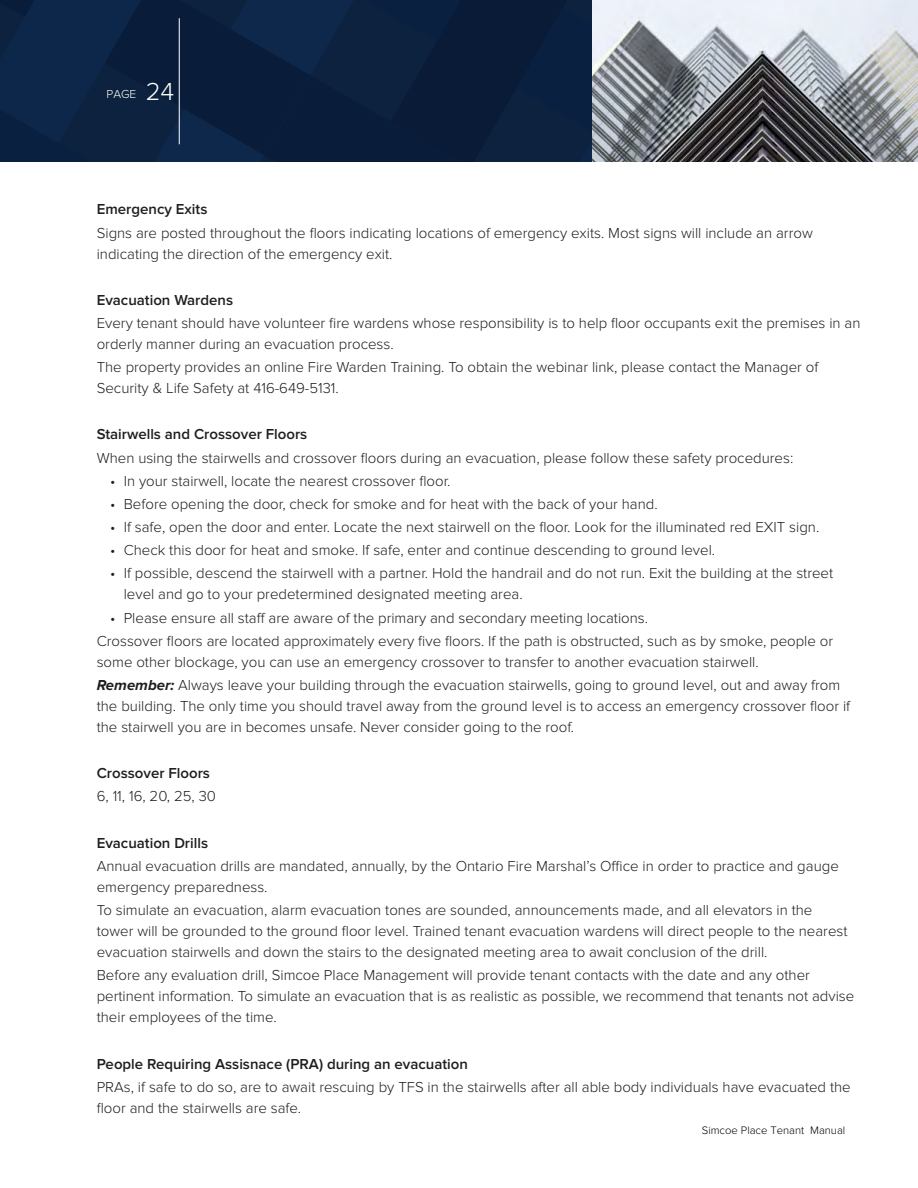
<style>
.page{position:relative;width:918px;height:1188px;background:#fff}
.page>*{position:absolute;margin:0;border:0;box-sizing:border-box;transform-origin:0 0}
.t1{font:300 15px/21px "Proxima Nova";color:#201d1e}
.t2{font:600 15px "Proxima Nova";color:#201d1e}
.t3{font:300 12px "Proxima Nova";color:#fff}
.t4{font:300 11.25px "Proxima Nova";color:#000}
.s1{font-size:25.5px}
.s2{font-weight:700;font-style:italic}
</style>
<div class="page">
<div style="left:0;top:0;width:918px;height:162px;background:#09203f"></div>
<img style="left:592px;top:0;width:326px;height:162px">
<hr style="left:179px;top:18px;width:1px;height:126px;background:#fff">
<p class="t3" style="left:106px;top:87px;width:69px">PAGE <span class="s1">24</span></p>
<p class="t2" style="left:97px;top:201px;width:112px">Emergency Exits</p>
<p class="t1" style="left:97px;top:222px;width:718px">Signs are posted throughout the floors indicating locations of emergency exits. Most signs will include an arrow indicating the direction of the emergency exit.</p>
<p class="t2" style="left:97px;top:291px;width:138px">Evacuation Wardens</p>
<p class="t1" style="left:97px;top:313px;width:765px">Every tenant should have volunteer fire wardens whose responsibility is to help floor occupants exit the premises in an orderly manner during an evacuation process.</p>
<p class="t1" style="left:97px;top:357px;width:723px">The property provides an online Fire Warden Training. To obtain the webinar link, please contact the Manager of<br>Security &amp; Life Safety at 416-649-5131.</p>
<p class="t2" style="left:97px;top:426px;width:212px">Stairwells and Crossover Floors</p>
<p class="t1" style="left:97px;top:447px;width:698px">When using the stairwells and crossover floors during an evacuation, please follow these safety procedures:</p>
<p class="t1" style="left:110px;top:470px;width:342px">• In your stairwell, locate the nearest crossover floor.</p>
<p class="t1" style="left:110px;top:494px;width:549px">• Before opening the door, check for smoke and for heat with the back of your hand.</p>
<p class="t1" style="left:110px;top:517px;width:711px">• If safe, open the door and enter. Locate the next stairwell on the floor. Look for the illuminated red EXIT sign.</p>
<p class="t1" style="left:110px;top:540px;width:606px">• Check this door for heat and smoke. If safe, enter and continue descending to ground level.</p>
<p class="t1" style="left:124px;top:563px;width:711px;text-indent:-14px">• If possible, descend the stairwell with a partner. Hold the handrail and do not run. Exit the building at the street level and go to your predetermined designated meeting area.</p>
<p class="t1" style="left:97px;top:606px;width:738px;line-height:23.1px;text-indent:14px">• Please ensure all staff are aware of the primary and secondary meeting locations.<br>Crossover floors are located approximately every five floors. If the path is obstructed, such as by smoke, people or</p>
<p class="t1" style="left:97px;top:650px;width:745px;line-height:23.1px">some other blockage, you can use an emergency crossover to transfer to another evacuation stairwell.<br><span class="s2">Remember:</span> Always leave your building through the evacuation stairwells, going to ground level, out and away from</p>
<p class="t1" style="left:97px;top:696px;width:755px">the building. The only time you should travel away from the ground level is to access an emergency crossover floor if the stairwell you are in becomes unsafe. Never consider going to the roof.</p>
<p class="t2" style="left:97px;top:765px;width:115px">Crossover Floors</p>
<p class="t1" style="left:97px;top:786px;width:121px">6, 11, 16, 20, 25, 30</p>
<p class="t2" style="left:97px;top:834px;width:113px">Evacuation Drills</p>
<p class="t1" style="left:97px;top:856px;width:744px">Annual evacuation drills are mandated, annually, by the Ontario Fire Marshal’s Office in order to practice and gauge emergency preparedness.</p>
<p class="t1" style="left:97px;top:900px;width:752px">To simulate an evacuation, alarm evacuation tones are sounded, announcements made, and all elevators in the tower will be grounded to the ground floor level. Trained tenant evacuation wardens will direct people to the nearest evacuation stairwells and down the stairs to the designated meeting area to await conclusion of the drill.</p>
<p class="t1" style="left:97px;top:965px;width:759px">Before any evaluation drill, Simcoe Place Management will provide tenant contacts with the date and any other pertinent information. To simulate an evacuation that is as realistic as possible, we recommend that tenants not advise their employees of the time.</p>
<p class="t2" style="left:97px;top:1055px;width:373px">People Requiring Assisnace (PRA) during an evacuation</p>
<p class="t1" style="left:97px;top:1076px;width:756px">PRAs, if safe to do so, are to await rescuing by TFS in the stairwells after all able body individuals have evacuated the floor and the stairwells are safe.</p>
<p class="t4" style="left:702px;top:1124px;width:145px">Simcoe Place Tenant Manual</p>
</div>
